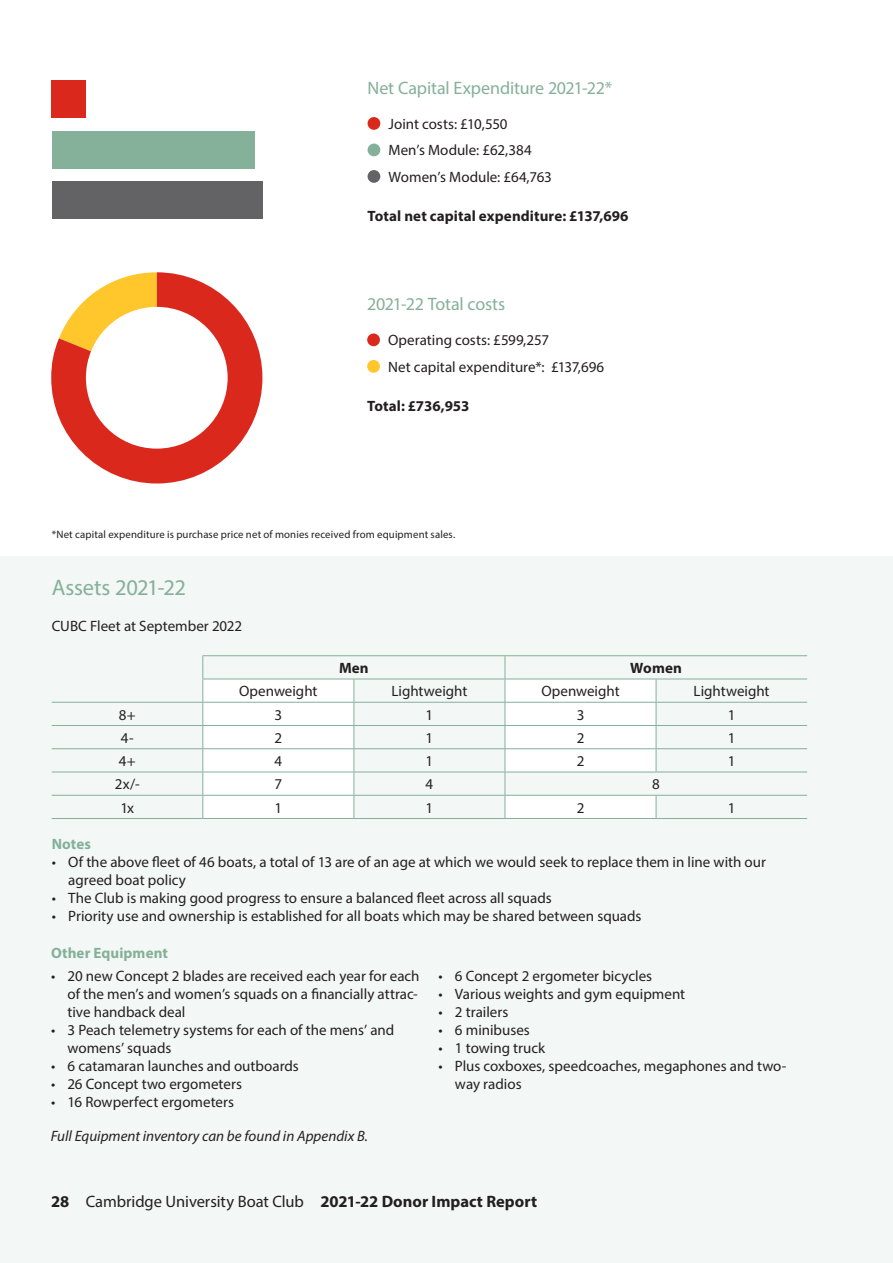
<style>
.page{position:relative;width:893px;height:1263px;background:#fff}
.page>*{position:absolute;margin:0;border:0;box-sizing:border-box;transform-origin:0 0}
.t1{font:22.5px "Myriad Pro";letter-spacing:-.005em;color:#85b09a}
.t2{font:18px "Myriad Pro";letter-spacing:-.01em;color:#85b09a}
.t3{font:16.5px "Myriad Pro";letter-spacing:-.005em;color:#231f20}
.t4{font:15px/18px "Myriad Pro";color:#231f20}
.t5{font:700 15px "Myriad Pro";letter-spacing:.005em;color:#231f20}
.t6{font:italic 15px "Myriad Pro";color:#231f20}
.t7{font:700 15px "Myriad Pro";letter-spacing:.005em;color:#85b09a}
.t8{font:10.8px "Myriad Pro";letter-spacing:.015em;color:#231f20}
.s1{font-weight:700}
</style>
<div class="page">
<svg style="left:51px;top:272px;width:211px;height:211px"></svg>
<div style="left:0;top:556px;width:893px;height:707px;background:#f3f7f5"></div>
<svg style="left:203px;top:680px;width:453px;height:138px;fill:#fff"></svg>
<hr style="left:354px;top:679px;width:151px;height:1px;background:#85b09a">
<hr style="left:656px;top:679px;width:151px;height:1px;background:#85b09a">
<hr style="left:354px;top:702px;width:151px;height:1px;background:#85b09a">
<hr style="left:656px;top:702px;width:151px;height:1px;background:#85b09a">
<hr style="left:354px;top:725px;width:151px;height:1px;background:#85b09a">
<hr style="left:656px;top:725px;width:151px;height:1px;background:#85b09a">
<hr style="left:354px;top:748px;width:151px;height:1px;background:#85b09a">
<hr style="left:656px;top:748px;width:151px;height:1px;background:#85b09a">
<hr style="left:354px;top:772px;width:151px;height:1px;background:#85b09a">
<hr style="left:656px;top:772px;width:151px;height:1px;background:#85b09a">
<hr style="left:354px;top:795px;width:151px;height:1px;background:#85b09a">
<hr style="left:656px;top:795px;width:151px;height:1px;background:#85b09a">
<hr style="left:505px;top:655px;width:151px;height:1px;background:#85b09a">
<hr style="left:656px;top:655px;width:151px;height:1px;background:#85b09a">
<hr style="left:354px;top:818px;width:151px;height:1px;background:#85b09a">
<hr style="left:656px;top:818px;width:151px;height:1px;background:#85b09a">
<hr style="left:202px;top:655px;width:152px;height:1px;background:#85b09a">
<hr style="left:354px;top:655px;width:151px;height:1px;background:#85b09a">
<hr style="left:202px;top:679px;width:152px;height:1px;background:#85b09a">
<hr style="left:52px;top:702px;width:151px;height:1px;background:#85b09a">
<hr style="left:203px;top:702px;width:151px;height:1px;background:#85b09a">
<hr style="left:52px;top:725px;width:151px;height:1px;background:#85b09a">
<hr style="left:203px;top:725px;width:151px;height:1px;background:#85b09a">
<hr style="left:52px;top:748px;width:151px;height:1px;background:#85b09a">
<hr style="left:203px;top:748px;width:151px;height:1px;background:#85b09a">
<hr style="left:52px;top:772px;width:151px;height:1px;background:#85b09a">
<hr style="left:203px;top:772px;width:151px;height:1px;background:#85b09a">
<hr style="left:52px;top:795px;width:151px;height:1px;background:#85b09a">
<hr style="left:203px;top:795px;width:151px;height:1px;background:#85b09a">
<svg style="left:353px;top:679px;width:1px;height:139px"></svg>
<hr style="left:52px;top:818px;width:151px;height:1px;background:#85b09a">
<hr style="left:203px;top:818px;width:151px;height:1px;background:#85b09a">
<svg style="left:202px;top:656px;width:1px;height:162px"></svg>
<hr style="left:505px;top:679px;width:151px;height:1px;background:#85b09a">
<hr style="left:505px;top:702px;width:151px;height:1px;background:#85b09a">
<hr style="left:505px;top:725px;width:151px;height:1px;background:#85b09a">
<hr style="left:505px;top:748px;width:151px;height:1px;background:#85b09a">
<svg style="left:656px;top:679px;width:1px;height:93px"></svg>
<hr style="left:505px;top:772px;width:151px;height:1px;background:#85b09a">
<hr style="left:505px;top:795px;width:151px;height:1px;background:#85b09a">
<svg style="left:505px;top:656px;width:1px;height:162px"></svg>
<svg style="left:656px;top:796px;width:1px;height:22px"></svg>
<hr style="left:505px;top:818px;width:151px;height:1px;background:#85b09a">
<div style="left:368px;top:117px;width:12px;height:13px;background:#da291c;border-radius:50%"></div>
<div style="left:368px;top:144px;width:12px;height:12px;background:#85b09a;border-radius:50%"></div>
<div style="left:368px;top:170px;width:12px;height:13px;background:#636366;border-radius:50%"></div>
<div style="left:367px;top:333px;width:13px;height:13px;background:#da291c;border-radius:50%"></div>
<div style="left:367px;top:360px;width:13px;height:13px;background:#ffc72c;border-radius:50%"></div>
<div style="left:86px;top:307px;width:142px;height:142px;background:#fff;border-radius:50%"></div>
<div style="left:52px;top:80px;width:34px;height:38px;background:#da291c"></div>
<div style="left:52px;top:131px;width:203px;height:37px;background:#85b09a"></div>
<div style="left:52px;top:182px;width:210px;height:37px;background:#636366"></div>
<p class="t2" style="left:368px;top:77px;width:246px">Net Capital Expenditure 2021-22*</p>
<p class="t4" style="left:389px;top:114px;width:121px">Joint costs: £10,550</p>
<p class="t4" style="left:389px;top:141px;width:145px">Men’s Module: £62,384</p>
<p class="t4" style="left:389px;top:167px;width:165px">Women’s Module: £64,763</p>
<p class="t5" style="left:368px;top:206px;width:262px">Total net capital expenditure: £137,696</p>
<p class="t2" style="left:367px;top:293px;width:140px">2021-22 Total costs</p>
<p class="t4" style="left:388px;top:331px;width:163px">Operating costs: £599,257</p>
<p class="t4" style="left:388px;top:357px;width:217px">Net capital expenditure*: £137,696</p>
<p class="t5" style="left:367px;top:396px;width:104px">Total: £736,953</p>
<p class="t8" style="left:52px;top:527px;width:405px">*Net capital expenditure is purchase price net of monies received from equipment sales.</p>
<p class="t1" style="left:52px;top:574px;width:136px">Assets 2021-22</p>
<p class="t4" style="left:52px;top:617px;width:192px">CUBC Fleet at September 2022</p>
<p class="t5" style="left:339px;top:658px;width:31px">Men</p>
<p class="t5" style="left:630px;top:658px;width:53px">Women</p>
<p class="t4" style="left:239px;top:682px;width:80px">Openweight</p>
<p class="t4" style="left:391px;top:682px;width:77px">Lightweight</p>
<p class="t4" style="left:541px;top:682px;width:80px">Openweight</p>
<p class="t4" style="left:694px;top:682px;width:77px">Lightweight</p>
<p class="t4" style="left:119px;top:705px;width:18px">8+</p>
<p class="t4" style="left:274px;top:705px;width:9px">3</p>
<p class="t4" style="left:426px;top:705px;width:9px">1</p>
<p class="t4" style="left:577px;top:705px;width:9px">3</p>
<p class="t4" style="left:728px;top:705px;width:9px">1</p>
<p class="t4" style="left:121px;top:728px;width:14px">4-</p>
<p class="t4" style="left:274px;top:728px;width:9px">2</p>
<p class="t4" style="left:426px;top:728px;width:9px">1</p>
<p class="t4" style="left:577px;top:728px;width:9px">2</p>
<p class="t4" style="left:728px;top:728px;width:9px">1</p>
<p class="t4" style="left:119px;top:752px;width:18px">4+</p>
<p class="t4" style="left:274px;top:752px;width:9px">4</p>
<p class="t4" style="left:426px;top:752px;width:9px">1</p>
<p class="t4" style="left:577px;top:752px;width:9px">2</p>
<p class="t4" style="left:728px;top:752px;width:9px">1</p>
<p class="t4" style="left:115px;top:775px;width:26px">2x/-</p>
<p class="t4" style="left:274px;top:775px;width:9px">7</p>
<p class="t4" style="left:426px;top:775px;width:9px">4</p>
<p class="t4" style="left:652px;top:775px;width:9px">8</p>
<p class="t4" style="left:120px;top:798px;width:15px">1x</p>
<p class="t4" style="left:274px;top:798px;width:9px">1</p>
<p class="t4" style="left:426px;top:798px;width:9px">1</p>
<p class="t4" style="left:577px;top:798px;width:9px">2</p>
<p class="t4" style="left:728px;top:798px;width:9px">1</p>
<p class="t7" style="left:52px;top:834px;width:41px">Notes</p>
<p class="t4" style="left:68px;top:853px;width:699px;text-indent:-16px">• Of the above fleet of 46 boats, a total of 13 are of an age at which we would seek to replace them in line with our agreed boat policy</p>
<p class="t4" style="left:52px;top:889px;width:501px">• The Club is making good progress to ensure a balanced fleet across all squads</p>
<p class="t4" style="left:52px;top:907px;width:591px">• Priority use and ownership is established for all boats which may be shared between squads</p>
<p class="t7" style="left:51px;top:943px;width:118px">Other Equipment</p>
<p class="t4" style="left:68px;top:967px;width:354px;text-indent:-16px">• 20 new Concept 2 blades are received each year for each of the men’s and women’s squads on a financially attrac&shy;tive handback deal</p>
<p class="t4" style="left:68px;top:1021px;width:328px;text-indent:-16px">• 3 Peach telemetry systems for each of the mens’ and womens’ squads</p>
<p class="t4" style="left:51px;top:1057px;width:249px">• 6 catamaran launches and outboards</p>
<p class="t4" style="left:51px;top:1075px;width:192px">• 26 Concept two ergometers</p>
<p class="t4" style="left:51px;top:1093px;width:185px">• 16 Rowperfect ergometers</p>
<p class="t6" style="left:51px;top:1126px;width:319px">Full Equipment inventory can be found in Appendix B.</p>
<p class="t4" style="left:438px;top:967px;width:215px">• 6 Concept 2 ergometer bicycles</p>
<p class="t4" style="left:438px;top:985px;width:248px">• Various weights and gym equipment</p>
<p class="t4" style="left:438px;top:1003px;width:71px">• 2 trailers</p>
<p class="t4" style="left:438px;top:1021px;width:93px">• 6 minibuses</p>
<p class="t4" style="left:438px;top:1039px;width:108px">• 1 towing truck</p>
<p class="t4" style="left:455px;top:1057px;width:333px;text-indent:-16px">• Plus coxboxes, speedcoaches, megaphones and two&shy;way radios</p>
<p class="t3" style="left:51px;top:1191px;width:488px"><span class="s1">28</span> Cambridge University Boat Club <span class="s1">2021-22 Donor Impact Report</span></p>
</div>
